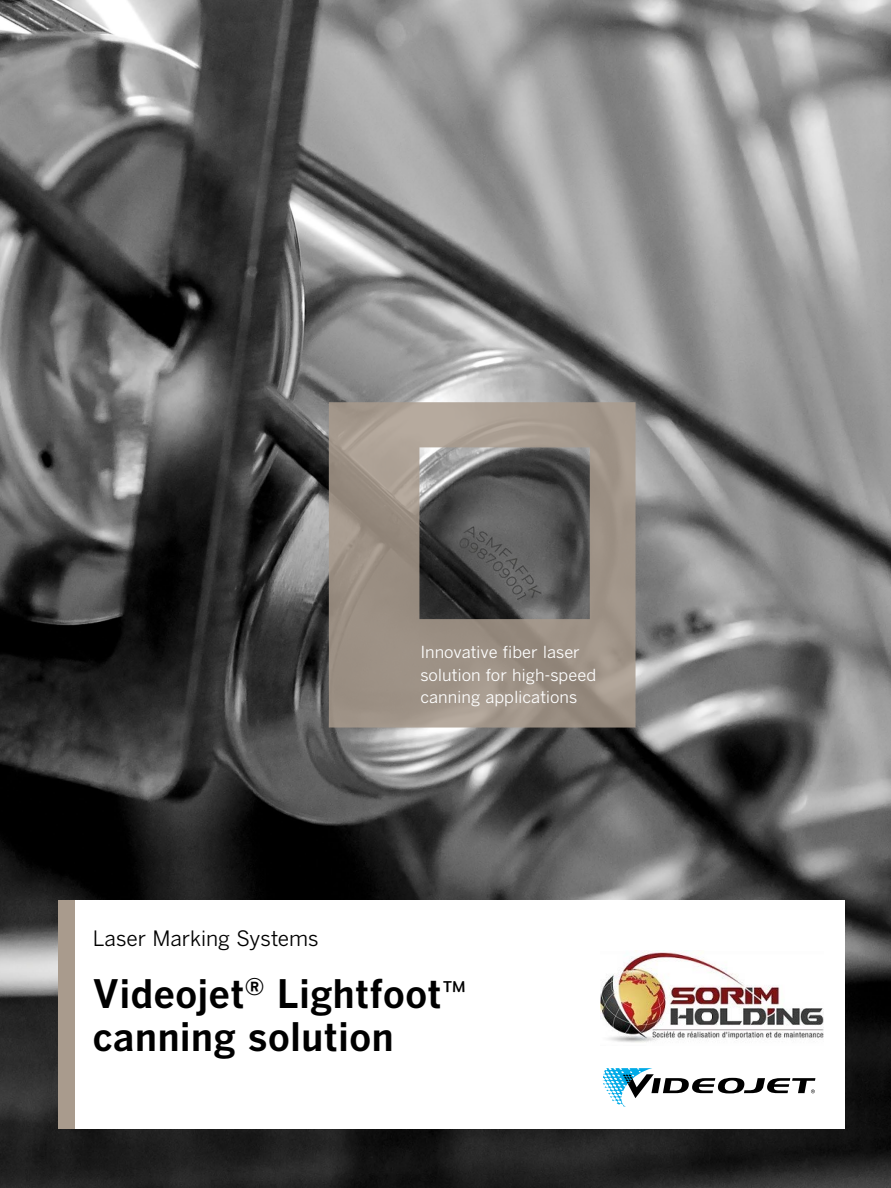
<style>
.page{position:relative;width:891px;height:1188px;background:#fff}
.page>*{position:absolute;margin:0;border:0;box-sizing:border-box;transform-origin:0 0}
.t1{font:700 39px/43.5px "Benton Gothic";color:#000}
.t2{font:21px "Benton Gothic";letter-spacing:-.005em;color:#000}
.t3{font:16.5px/22.5px "Benton Gothic";letter-spacing:-.005em;color:#fff}
.s1{font-family:"FS Albert Pro";font-weight:400}
</style>
<div class="page">
<img style="left:0;top:0;width:891px;height:1188px">
<svg style="left:329px;top:402px;width:307px;height:326px;background:#898179"></svg>
<div style="left:58px;top:900px;width:17px;height:228px;background:#a99b8d"></div>
<div style="left:75px;top:900px;width:770px;height:228px;background:#fff"></div>
<svg style="left:603px;top:1068px;width:212px;height:39px"></svg>
<img style="left:600px;top:950px;width:223px;height:93px">
<p class="t3" style="left:420px;top:641px;width:177px">Innovative fiber laser solution for high-speed canning applications</p>
<p class="t2" style="left:93px;top:926px;width:227px">Laser Marking Systems</p>
<h1 class="t1" style="left:92px;top:973px;width:377px">Videojet<sup>®</sup> Lightfoot<span class="s1">™ </span>canning solution</h1>
</div>
